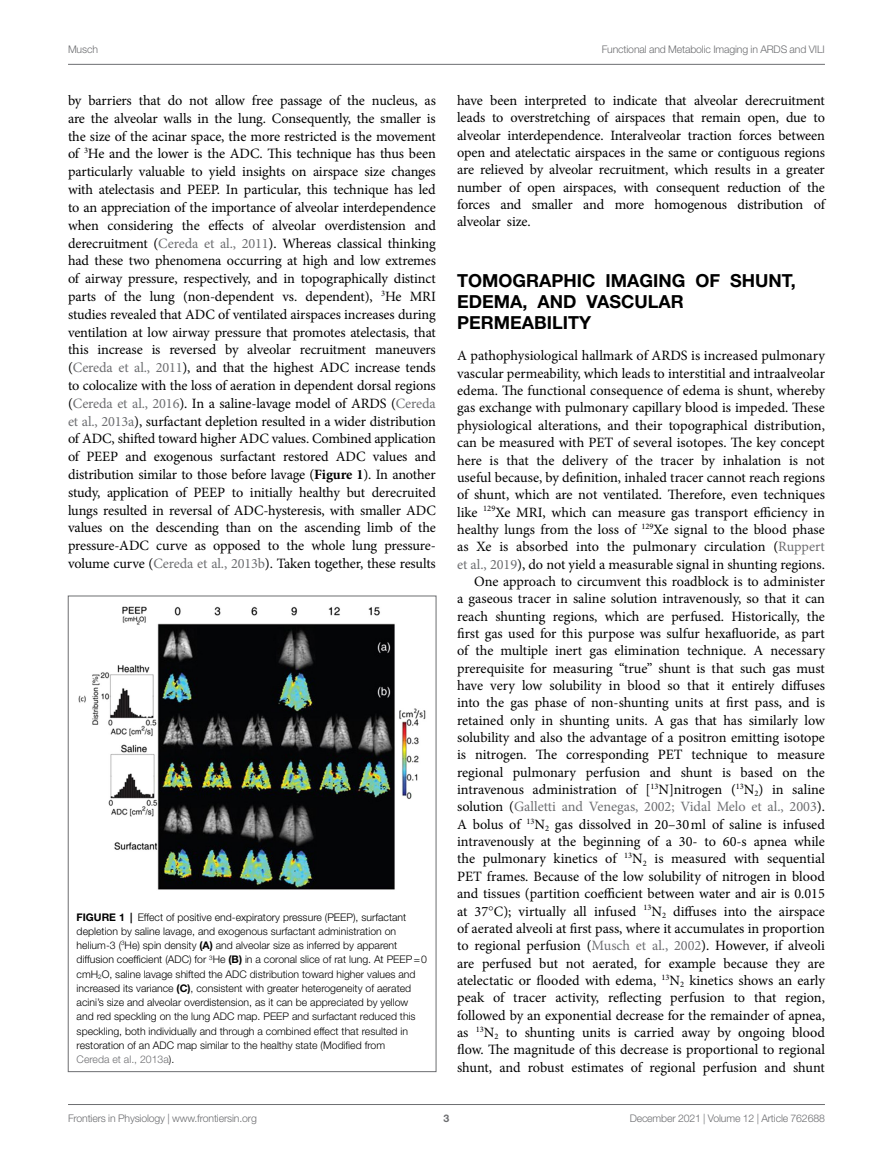
<style>
.page{position:relative;width:893px;height:1170px;background:#fff}
.page>*{position:absolute;margin:0;border:0;box-sizing:border-box;transform-origin:0 0}
.HEAD_1{font:700 18px/21.1px "Helvetica Neue LT Std";color:#000}
.TEXT{font:14.25px/17.4px "Minion Pro";letter-spacing:-.01em;color:#000;text-align:justify}
.TEXT_FLUSH{font:14.25px/17.4px "Minion Pro";letter-spacing:-.005em;color:#000;text-align:justify}
.FIG_LEG{font:300 10.5px/14.2px "Helvetica Neue LT Std";color:#000}
.t1{font:300 10.5px "Helvetica Neue LT Std";letter-spacing:-.015em;color:#6d6e71}
.t2{font:700 10.5px "Helvetica Neue LT Std";color:#6d6e71}
.s1{color:#6d6e71}
.s2{font-weight:700}
.s3{font-family:"STIX General"}
</style>
<div class="page">
<hr style="left:68px;top:64px;width:757px;height:1px;background:#6d6e71">
<hr style="left:68px;top:1104px;width:757px;height:1px;background:#6d6e71">
<img style="left:78px;top:606px;width:348px;height:284px">
<p class="t1" style="left:68px;top:42px;width:31px">Musch</p>
<p class="t1" style="left:602px;top:42px;width:225px">Functional and Metabolic Imaging in ARDS and VILI</p>
<p class="TEXT" style="left:68px;top:92px;width:369px;line-height:17.9px">by barriers that do not allow free passage of the nucleus, as are the alveolar walls in the lung. Consequently, the smaller is the size of the acinar space, the more restricted is the movement of <sup>3</sup>He and the lower is the ADC. This technique has thus been particularly valuable to yield insights on airspace size changes with atelectasis and PEEP. In particular, this technique has led to an appreciation of the importance of alveolar interdependence when considering the effects of alveolar overdistension and derecruitment (<span class="s1">Cereda et al., 2011</span>). Whereas classical thinking had these two phenomena occurring at high and low extremes of airway pressure, respectively, and in topographically distinct parts of the lung (non-dependent vs. dependent), <sup>3</sup>He MRI studies revealed that ADC of ventilated airspaces increases during ventilation at low airway pressure that promotes atelectasis, that this increase is reversed by alveolar recruitment maneuvers (<span class="s1">Cereda et al., 2011</span>), and that the highest ADC increase tends to colocalize with the loss of aeration in dependent dorsal regions (<span class="s1">Cereda et al., 2016</span>). In a saline-lavage model of ARDS (<span class="s1">Cereda et al., 2013a</span>), surfactant depletion resulted in a wider distribution of ADC, shifted toward higher ADC values. Combined application of PEEP and exogenous surfactant restored ADC values and distribution similar to those before lavage (<span class="s2">Figure 1</span>). In another study, application of PEEP to initially healthy but derecruited lungs resulted in reversal of ADC-hysteresis, with smaller ADC values on the descending than on the ascending limb of the pressure-ADC curve as opposed to the whole lung pressure&shy;volume curve (<span class="s1">Cereda et al., 2013b</span>). Taken together, these results</p>
<p class="TEXT" style="left:457px;top:92px;width:369px">have been interpreted to indicate that alveolar derecruitment leads to overstretching of airspaces that remain open, due to alveolar interdependence. Interalveolar traction forces between open and atelectatic airspaces in the same or contiguous regions are relieved by alveolar recruitment, which results in a greater number of open airspaces, with consequent reduction of the forces and smaller and more homogenous distribution of alveolar size.</p>
<p class="HEAD_1" style="left:457px;top:269px;width:340px">TOMOGRAPHIC IMAGING OF SHUNT,<br>EDEMA, AND VASCULAR<br>PERMEABILITY</p>
<p class="TEXT_FLUSH" style="left:457px;top:347px;width:369px">A pathophysiological hallmark of ARDS is increased pulmonary vascular permeability, which leads to interstitial and intraalveolar edema. The functional consequence of edema is shunt, whereby gas exchange with pulmonary capillary blood is impeded. These physiological alterations, and their topographical distribution, can be measured with PET of several isotopes. The key concept here is that the delivery of the tracer by inhalation is not useful because, by definition, inhaled tracer cannot reach regions of shunt, which are not ventilated. Therefore, even techniques like <sup>129</sup>Xe MRI, which can measure gas transport efficiency in healthy lungs from the loss of <sup>129</sup>Xe signal to the blood phase as Xe is absorbed into the pulmonary circulation (<span class="s1">Ruppert et al., 2019</span>), do not yield a measurable signal in shunting regions.</p>
<p class="TEXT" style="left:457px;top:572px;width:369px;text-indent:17px">One approach to circumvent this roadblock is to administer a gaseous tracer in saline solution intravenously, so that it can reach shunting regions, which are perfused. Historically, the first gas used for this purpose was sulfur hexafluoride, as part of the multiple inert gas elimination technique. A necessary prerequisite for measuring “true” shunt is that such gas must have very low solubility in blood so that it entirely diffuses into the gas phase of non-shunting units at first pass, and is retained only in shunting units. A gas that has similarly low solubility and also the advantage of a positron emitting isotope is nitrogen. The corresponding PET technique to measure regional pulmonary perfusion and shunt is based on the intravenous administration of [<sup>13</sup>N]nitrogen (<sup>13</sup>N<sub>2</sub>) in saline solution (<span class="s1">Galletti and Venegas, 2002; Vidal Melo et al., 2003</span>).<br>A bolus of <sup>13</sup>N<sub>2</sub> gas dissolved in 20–30ml of saline is infused intravenously at the beginning of a 30- to 60-s apnea while the pulmonary kinetics of <sup>13</sup>N<sub>2</sub> is measured with sequential PET frames. Because of the low solubility of nitrogen in blood and tissues (partition coefficient between water and air is 0.015 at 37<span class="s3">°</span>C); virtually all infused <sup>13</sup>N<sub>2</sub> diffuses into the airspace of aerated alveoli at first pass, where it accumulates in proportion to regional perfusion (<span class="s1">Musch et al., 2002</span>). However, if alveoli are perfused but not aerated, for example because they are atelectatic or flooded with edema, <sup>13</sup>N<sub>2</sub> kinetics shows an early peak of tracer activity, reflecting perfusion to that region, followed by an exponential decrease for the remainder of apnea, as <sup>13</sup>N<sub>2</sub> to shunting units is carried away by ongoing blood flow. The magnitude of this decrease is proportional to regional shunt, and robust estimates of regional perfusion and shunt</p>
<p class="FIG_LEG" style="left:77px;top:909px;width:352px"><span class="s2">FIGURE 1 |</span> Effect of positive end-expiratory pressure (PEEP), surfactant depletion by saline lavage, and exogenous surfactant administration on helium-3 (<sup>3</sup>He) spin density <span class="s2">(A)</span> and alveolar size as inferred by apparent diffusion coefficient (ADC) for <sup>3</sup>He <span class="s2">(B)</span> in a coronal slice of rat lung. At PEEP=0 cmH<sub>2</sub>O, saline lavage shifted the ADC distribution toward higher values and increased its variance <span class="s2">(C)</span>, consistent with greater heterogeneity of aerated acini’s size and alveolar overdistension, as it can be appreciated by yellow and red speckling on the lung ADC map. PEEP and surfactant reduced this speckling, both individually and through a combined effect that resulted in restoration of an ADC map similar to the healthy state (Modified from<br><span class="s1">Cereda et al., 2013a</span>).</p>
<p class="t1" style="left:68px;top:1111px;width:190px">Frontiers in Physiology | www.frontiersin.org</p>
<p class="t2" style="left:444px;top:1111px;width:7px">3</p>
<p class="t1" style="left:630px;top:1111px;width:197px">December 2021 | Volume 12 | Article 762688</p>
</div>
